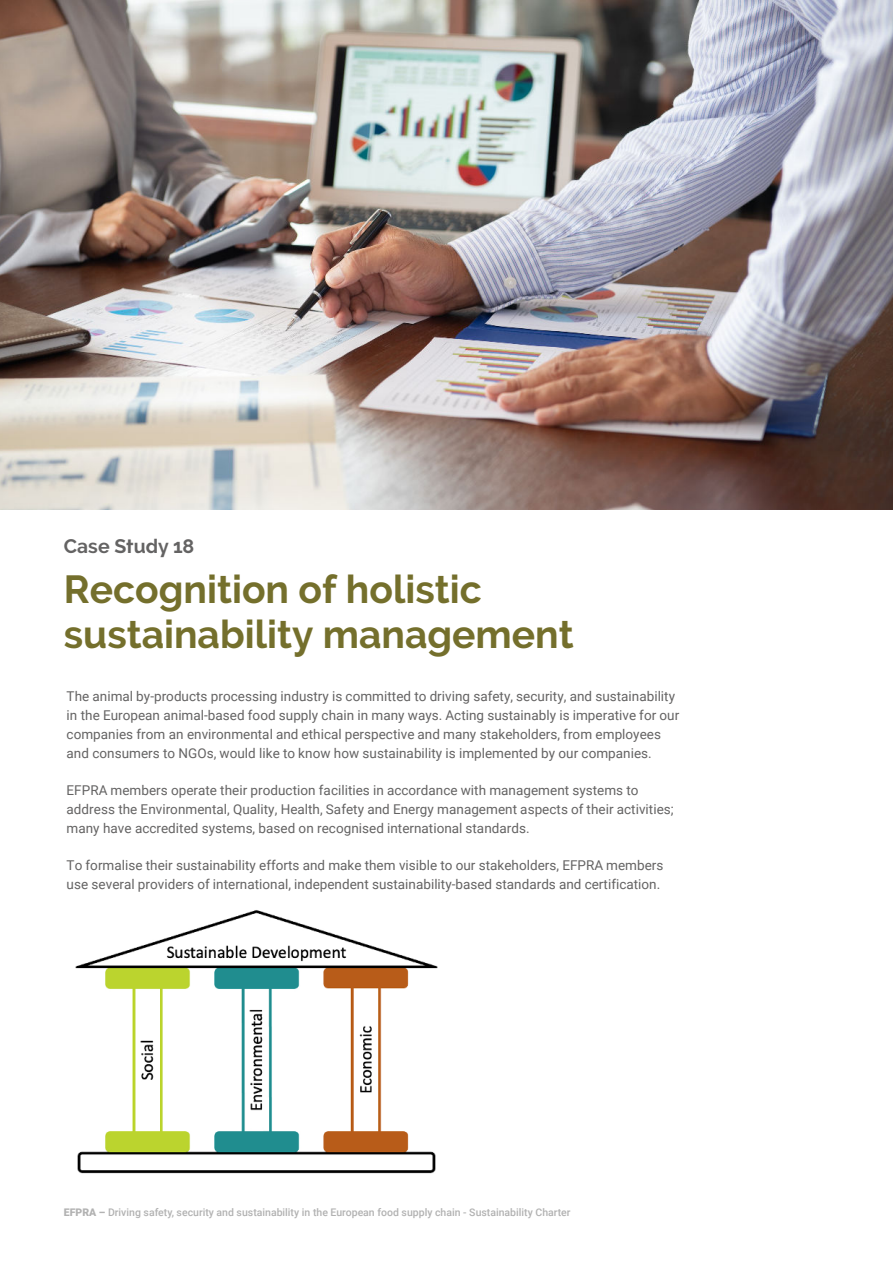
<style>
.page{position:relative;width:893px;height:1263px;background:#fff}
.page>*{position:absolute;margin:0;border:0;box-sizing:border-box;transform-origin:0 0}
.t1{font:700 39px/45px "Raleway";color:#746f2c}
.t2{font:700 19.5px "Raleway";color:#646363}
.t3{font:13.5px/18.8px "Roboto";color:#646363}
.t4{font:500 10.5px "Roboto";color:#b2b2b2}
.s1{font-style:inherit}
.s2{font-weight:900}
</style>
<div class="page">
<img style="left:0;top:0;width:893px;height:510px">
<img style="left:75px;top:910px;width:363px;height:264px">
<h2 class="t2" style="left:64px;top:535px;width:132px">Case Study 1<span class="s1">8</span></h2>
<h1 class="t1" style="left:64px;top:567px;width:511px">Recognition of holistic sustainability management</h1>
<p class="t3" style="left:67px;top:687px;width:614px">The animal by-products processing industry is committed to driving safety, security, and sustainability in the European animal-based food supply chain in many ways. Acting sustainably is imperative for our companies from an environmental and ethical perspective and many stakeholders, from employees and consumers to NGOs, would like to know how sustainability is implemented by our companies.</p>
<p class="t3" style="left:67px;top:780px;width:609px">EFPRA members operate their production facilities in accordance with management systems to address the Environmental, Quality, Health, Safety and Energy management aspects of their activities; many have accredited systems, based on recognised international standards.</p>
<p class="t3" style="left:67px;top:855px;width:598px">To formalise their sustainability efforts and make them visible to our stakeholders, EFPRA members use several providers of international, independent sustainability-based standards and certification.</p>
<p class="t4" style="left:64px;top:1208px;width:508px"><span class="s2">EFPRA –</span> Driving safety, security and sustainability in the European food supply chain - Sustainability Charter</p>
</div>
